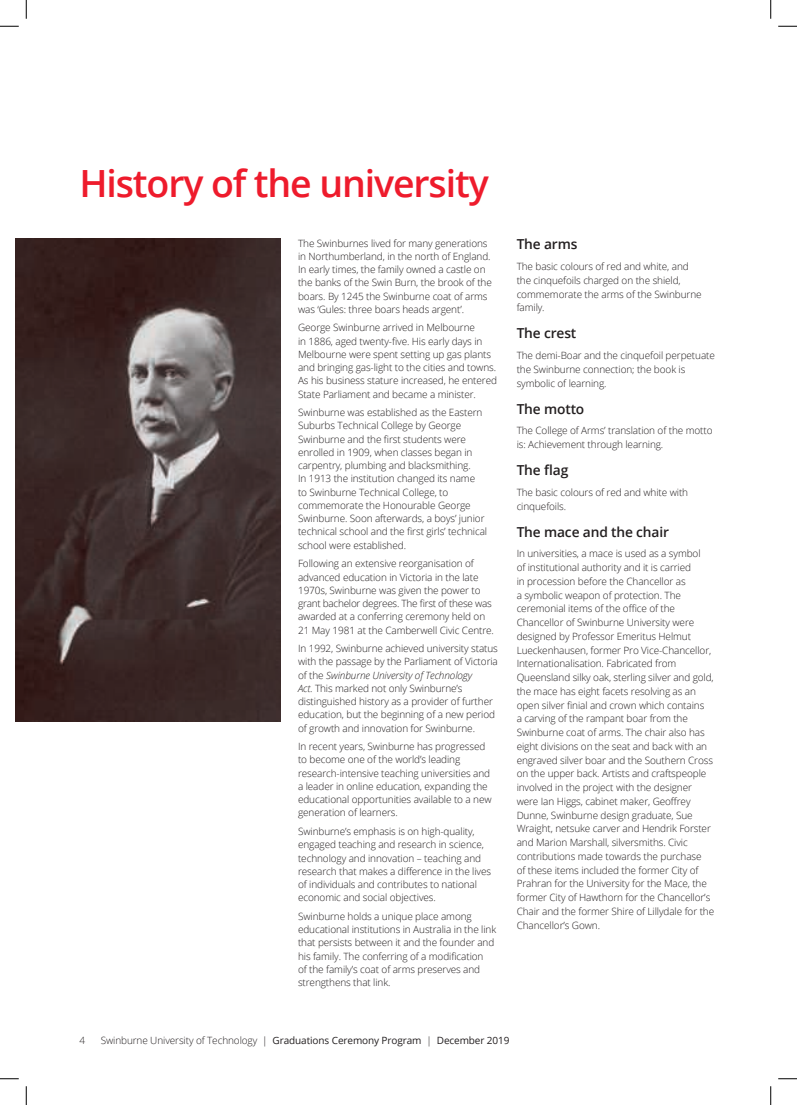
<style>
.page{position:relative;width:797px;height:1105px;background:#fff}
.page>*{position:absolute;margin:0;border:0;box-sizing:border-box;transform-origin:0 0}
.t1{font:600 37.5px "Open Sans";letter-spacing:-.03em;color:#ee1b2c}
.t2{font:600 13.75px "Open Sans";letter-spacing:-.01em;color:#231f20}
.t3{font:300 10px/13.2px "Open Sans";letter-spacing:-.01em;color:#231f20}
.t4{font:10px "Open Sans";letter-spacing:-.01em;color:#231f20}
.s1{font-style:italic}
.s2{font-weight:300}
</style>
<div class="page">
<img style="left:16px;top:239px;width:264px;height:483px">
<svg style="left:0;top:25px;width:19px;height:2px"></svg>
<svg style="left:778px;top:25px;width:19px;height:2px"></svg>
<svg style="left:0;top:1078px;width:19px;height:1px"></svg>
<svg style="left:778px;top:1078px;width:19px;height:1px"></svg>
<svg style="left:25px;top:0;width:2px;height:19px"></svg>
<svg style="left:25px;top:1086px;width:2px;height:19px"></svg>
<svg style="left:770px;top:0;width:1px;height:19px"></svg>
<svg style="left:770px;top:1086px;width:1px;height:19px"></svg>
<h1 class="t1" style="left:79px;top:157px;width:411px">History of the university</h1>
<p class="t3" style="left:298px;top:236px;width:195px">The Swinburnes lived for many generations in Northumberland, in the north of England.<br>In early times, the family owned a castle on the banks of the Swin Burn, the brook of the boars. By 1245 the Swinburne coat of arms was ‘Gules: three boars heads argent’.</p>
<p class="t3" style="left:298px;top:321px;width:200px">George Swinburne arrived in Melbourne<br>in 1886, aged twenty-five. His early days in Melbourne were spent setting up gas plants and bringing gas light to the cities and towns.<br>As his business stature increased, he entered State Parliament and became a minister.</p>
<p class="t3" style="left:298px;top:406px;width:191px">Swinburne was established as the Eastern Suburbs Technical College by George Swinburne and the first students were enrolled in 1909, when classes began in carpentry, plumbing and blacksmithing.<br>In 1913 the institution changed its name<br>to Swinburne Technical College, to commemorate the Honourable George Swinburne. Soon afterwards, a boys’ junior technical school and the first girls’ technical school were established.</p>
<p class="t3" style="left:298px;top:557px;width:197px">Following an extensive reorganisation of advanced education in Victoria in the late 1970s, Swinburne was given the power to grant bachelor degrees. The first of these was awarded at a conferring ceremony held on 21 May 1981 at the Camberwell Civic Centre.</p>
<p class="t3" style="left:298px;top:641px;width:201px">In 1992, Swinburne achieved university status with the passage by the Parliament of Victoria of the <span class="s1">Swinburne University of Technology<br>Act</span>. This marked not only Swinburne’s distinguished history as a provider of further education, but the beginning of a new period of growth and innovation for Swinburne.</p>
<p class="t3" style="left:298px;top:740px;width:195px">In recent years, Swinburne has progressed to become one of the world’s leading research‑intensive teaching universities and a leader in online education, expanding the educational opportunities available to a new generation of learners.</p>
<p class="t3" style="left:298px;top:824px;width:194px">Swinburne’s emphasis is on high quality, engaged teaching and research in science, technology and innovation – teaching and research that makes a difference in the lives of individuals and contributes to national economic and social objectives.</p>
<p class="t3" style="left:298px;top:909px;width:200px">Swinburne holds a unique place among educational institutions in Australia in the link that persists between it and the founder and his family. The conferring of a modification<br>of the family’s coat of arms preserves and strengthens that link.</p>
<h2 class="t2" style="left:516px;top:235px;width:62px">The arms</h2>
<p class="t3" style="left:516px;top:259px;width:186px;line-height:13.8px">The basic colours of red and white, and the cinquefoils charged on the shield, commemorate the arms of the Swinburne family.</p>
<h2 class="t2" style="left:516px;top:324px;width:61px">The crest</h2>
<p class="t3" style="left:516px;top:348px;width:200px;line-height:13.8px">The demi Boar and the cinquefoil perpetuate the Swinburne connection; the book is symbolic of learning.</p>
<h2 class="t2" style="left:516px;top:399px;width:69px">The motto</h2>
<p class="t3" style="left:516px;top:424px;width:197px;line-height:13.8px">The College of Arms’ translation of the motto is: Achievement through learning.</p>
<h2 class="t2" style="left:516px;top:461px;width:53px">The flag</h2>
<p class="t3" style="left:516px;top:485px;width:173px;line-height:13.8px">The basic colours of red and white with cinquefoils.</p>
<h2 class="t2" style="left:516px;top:522px;width:154px">The mace and the chair</h2>
<p class="t3" style="left:516px;top:547px;width:199px;line-height:13.8px">In universities, a mace is used as a symbol<br>of institutional authority and it is carried<br>in procession before the Chancellor as<br>a symbolic weapon of protection. The ceremonial items of the office of the Chancellor of Swinburne University were designed by Professor Emeritus Helmut Lueckenhausen, former Pro Vice Chancellor, Internationalisation. Fabricated from Queensland silky oak, sterling silver and gold, the mace has eight facets resolving as an open silver finial and crown which contains<br>a carving of the rampant boar from the Swinburne coat of arms. The chair also has eight divisions on the seat and back with an engraved silver boar and the Southern Cross on the upper back. Artists and craftspeople involved in the project with the designer were Ian Higgs, cabinet maker, Geoffrey Dunne, Swinburne design graduate, Sue Wraight, netsuke carver and Hendrik Forster and Marion Marshall, silversmiths. Civic contributions made towards the purchase<br>of these items included the former City of Prahran for the University for the Mace, the former City of Hawthorn for the Chancellor’s Chair and the former Shire of Lillydale for the Chancellor’s Gown.</p>
<p class="t3" style="left:79px;top:1033px;width:7px">4</p>
<p class="t4" style="left:101px;top:1033px;width:410px"><span class="s2">Swinburne University of Technology |</span> Graduations Ceremony Program <span class="s2">|</span> December 2019</p>
</div>
